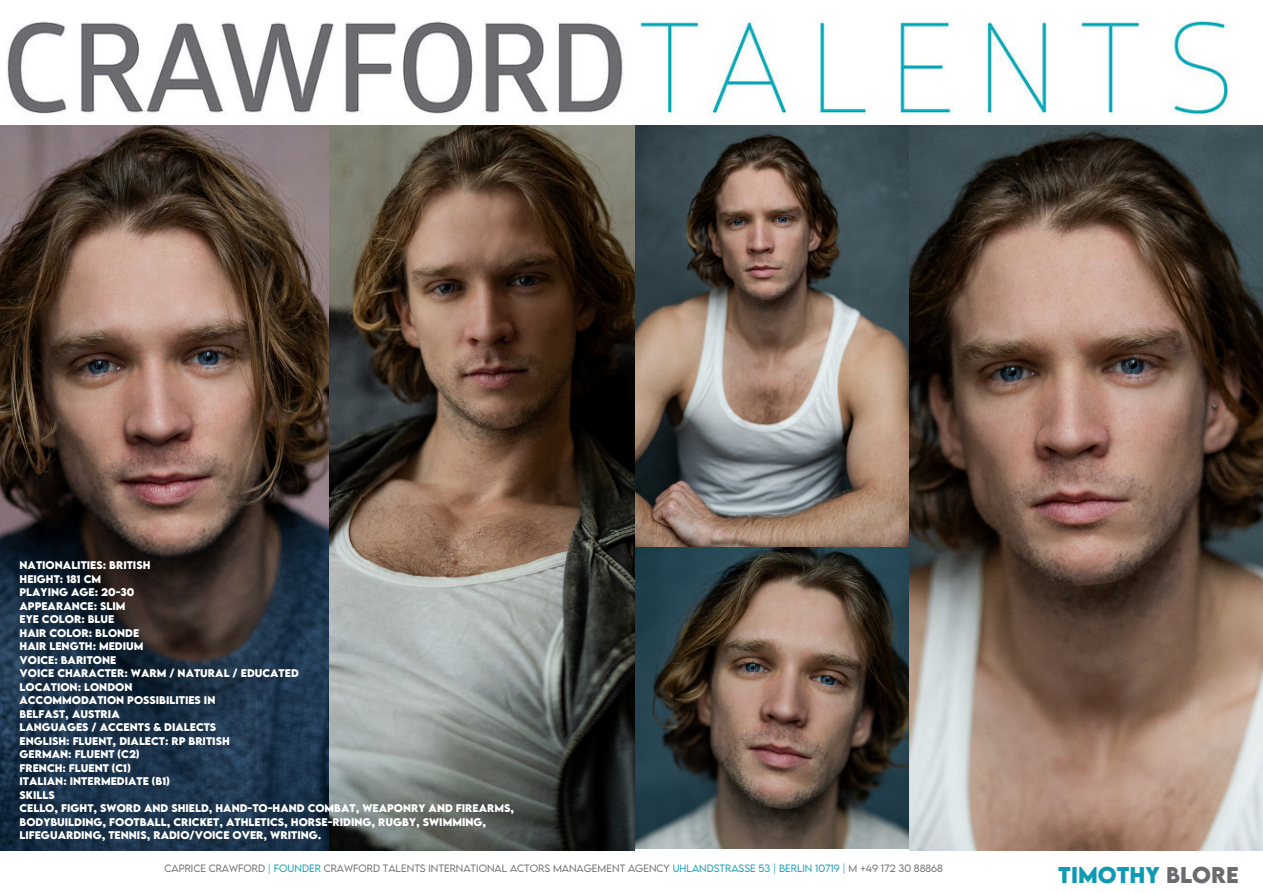
<style>
.page{position:relative;width:1263px;height:893px;background:#fff}
.page>*{position:absolute;margin:0;border:0;box-sizing:border-box;transform-origin:0 0}
.t1{font:700 20.25px "LEMONMILK";letter-spacing:.115em;color:#0e9ab3}
.t2{font:700 9.9px/13.5px "LEMONMILK";letter-spacing:.09em;color:#fff}
.t3{font:300 9.45px "LEMONMILK";letter-spacing:.115em;color:#6b6a6e}
.s1{color:#0e9ab3}
.s2{color:#6b6a6e}
</style>
<div class="page">
<img style="left:7px;top:20px;width:1223px;height:96px">
<img style="left:634px;top:546px;width:275px;height:303px">
<img style="left:0;top:125px;width:329px;height:725px">
<img style="left:635px;top:125px;width:274px;height:421px">
<img style="left:329px;top:125px;width:305px;height:725px">
<img style="left:909px;top:125px;width:353px;height:725px">
<p class="t2" style="left:20px;top:558px;width:496px">NATIONALITIES: BRITISH<br>HEIGHT: 181 CM<br>PLAYING AGE: 20-30<br>APPEARANCE: SLIM<br>EYE COLOR: BLUE<br>HAIR COLOR: BLONDE<br>HAIR LENGTH: MEDIUM<br>VOICE: BARITONE<br>VOICE CHARACTER: WARM / NATURAL / EDUCATED<br>LOCATION: LONDON<br>ACCOM MODATION POSSIBILITIES IN<br>BELFAST, AUSTRIA<br>LANGUAGES / ACCENTS &amp; DIALECTS<br>ENGLISH: FLUENT, DIALECT: RP BRITISH<br>GERMAN: FLUENT (C2)<br>FRENCH: FLUENT (C1)<br>ITALIAN: INTERM EDIATE (B1)<br>SKILLS<br>CELLO, FIGHT, SWORD AND SHIELD, HAND-TO-HAND COM BAT, WEAPONRY AND FIREARMS,<br>BODYBUILDING, FOOTBALL, CRICKET, ATHLETICS, HORSE-RIDING, RUGBY, SWIM M ING,<br>LIFEGUARDING, TENNIS, RADIO/VOICE OVER, WRITING.</p>
<p class="t3" style="left:165px;top:861px;width:780px">CAPRICE CRAWFORD <span class="s1">| FOUNDER</span> CRAWFORD TALENTS INTERNATIONAL ACTORS MANAGEM ENT AGENCY <span class="s1">UHLANDSTRASSE 53 | BERLIN 10719 |</span> M +49 172 30 88868</p>
<h1 class="t1" style="left:1058px;top:861px;width:180px">TIMOTHY <span class="s2">BLORE</span></h1>
</div>
